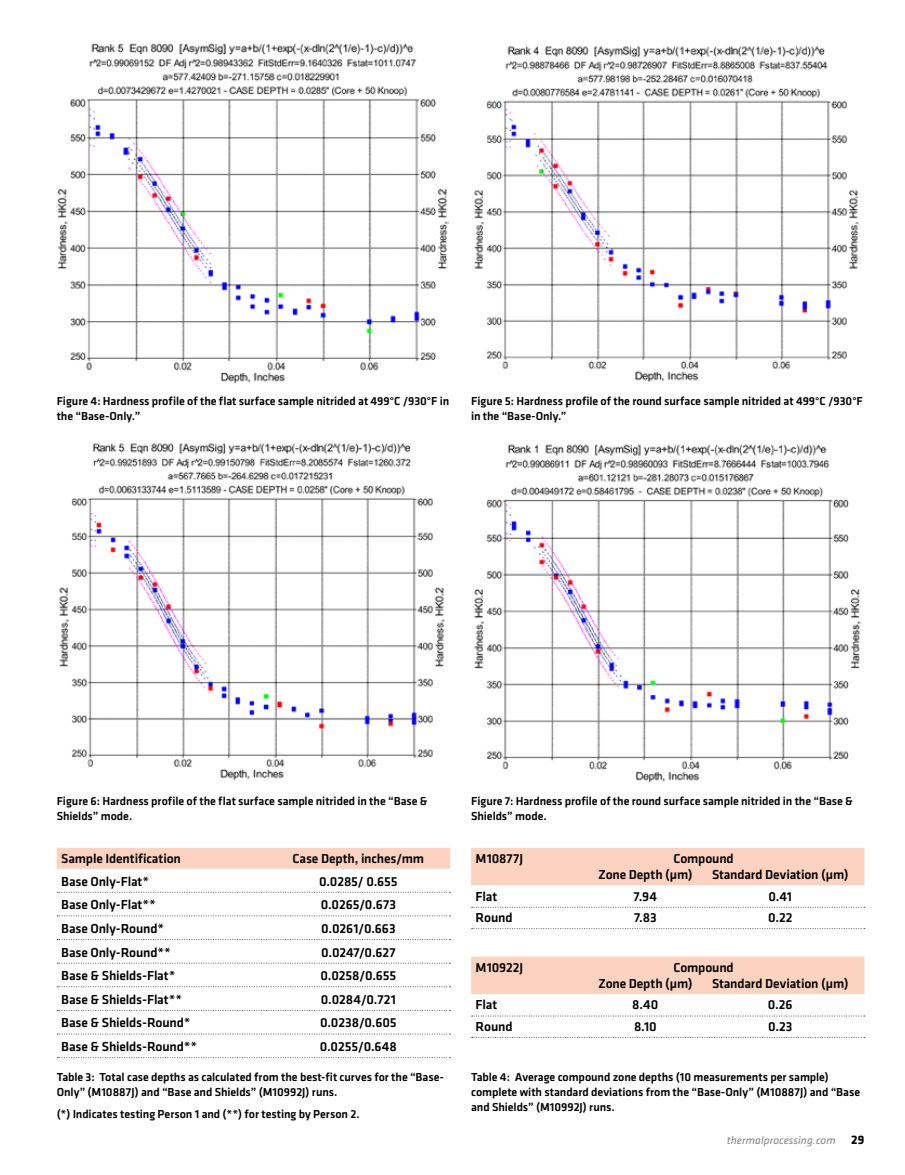
<style>
.page{position:relative;width:905px;height:1175px;background:#fff}
.page>*{position:absolute;margin:0;border:0;box-sizing:border-box;transform-origin:0 0}
.t1{font:500 13.5px/16.5px "Klavika Basic";letter-spacing:-.01em;color:#000}
.t2{font:500 12px/15px "Klavika Basic";letter-spacing:-.005em;color:#000}
.t3{font:italic 11.25px "Klavika Basic";letter-spacing:.01em;color:#808285}
.s1{font-weight:700;font-style:normal;font-size:12.75px;color:#000}
</style>
<div class="page">
<img style="left:58px;top:43px;width:390px;height:341px">
<img style="left:59px;top:443px;width:386px;height:337px">
<img style="left:474px;top:46px;width:385px;height:337px">
<img style="left:474px;top:444px;width:387px;height:339px">
<div style="left:57px;top:847px;width:393px;height:21px;background:#fcd3c1"></div>
<svg style="left:57px;top:891px;width:393px;height:1px"></svg>
<svg style="left:57px;top:915px;width:393px;height:1px"></svg>
<svg style="left:57px;top:939px;width:393px;height:1px"></svg>
<svg style="left:57px;top:962px;width:393px;height:1px"></svg>
<svg style="left:57px;top:986px;width:393px;height:1px"></svg>
<svg style="left:57px;top:1009px;width:393px;height:2px"></svg>
<svg style="left:57px;top:1033px;width:393px;height:1px"></svg>
<svg style="left:57px;top:1057px;width:393px;height:1px"></svg>
<div style="left:471px;top:847px;width:393px;height:38px;background:#fcd3c1"></div>
<svg style="left:471px;top:906px;width:393px;height:1px"></svg>
<svg style="left:471px;top:928px;width:393px;height:1px"></svg>
<div style="left:471px;top:956px;width:393px;height:38px;background:#fcd3c1"></div>
<svg style="left:471px;top:1015px;width:393px;height:1px"></svg>
<svg style="left:471px;top:1036px;width:393px;height:2px"></svg>
<p class="t2" style="left:57px;top:393px;width:394px">Figure 4: Hardness profile of the flat surface sample nitrided at 499°C /930°F in the “Base-Only.”</p>
<p class="t2" style="left:471px;top:393px;width:393px">Figure 5: Hardness profile of the round surface sample nitrided at 499°C /930°F in the “Base-Only.”</p>
<p class="t2" style="left:57px;top:793px;width:372px">Figure 6: Hardness profile of the flat surface sample nitrided in the “Base &amp;<br>Shields” mode.</p>
<p class="t1" style="left:61px;top:849px;width:121px">Sample Identification</p>
<p class="t1" style="left:292px;top:849px;width:133px">Case Depth, inches/mm</p>
<p class="t1" style="left:61px;top:872px;width:90px">Base Only-Flat*</p>
<p class="t1" style="left:319px;top:872px;width:80px">0.0285/ 0.655</p>
<p class="t1" style="left:61px;top:896px;width:96px">Base Only-Flat**</p>
<p class="t1" style="left:321px;top:896px;width:77px">0.0265/0.673</p>
<p class="t1" style="left:61px;top:919px;width:104px">Base Only-Round*</p>
<p class="t1" style="left:321px;top:919px;width:76px">0.0261/0.663</p>
<p class="t1" style="left:61px;top:943px;width:111px">Base Only-Round**</p>
<p class="t1" style="left:321px;top:943px;width:76px">0.0247/0.627</p>
<p class="t1" style="left:61px;top:967px;width:116px">Base &amp; Shields-Flat*</p>
<p class="t1" style="left:320px;top:967px;width:77px">0.0258/0.655</p>
<p class="t1" style="left:61px;top:990px;width:122px">Base &amp; Shields-Flat**</p>
<p class="t1" style="left:321px;top:990px;width:77px">0.0284/0.721</p>
<p class="t1" style="left:61px;top:1014px;width:131px">Base &amp; Shields-Round*</p>
<p class="t1" style="left:320px;top:1014px;width:78px">0.0238/0.605</p>
<p class="t1" style="left:61px;top:1038px;width:137px">Base &amp; Shields-Round**</p>
<p class="t1" style="left:320px;top:1038px;width:79px">0.0255/0.648</p>
<p class="t2" style="left:57px;top:1068px;width:389px">Table 3: Total case depths as calculated from the best-fit curves for the “Base-<br>Only” (M10887J) and “Base and Shields” (M10992J) runs.</p>
<p class="t2" style="left:57px;top:1106px;width:304px">(*) Indicates testing Person 1 and (**) for testing by Person 2.</p>
<p class="t2" style="left:471px;top:793px;width:383px">Figure 7: Hardness profile of the round surface sample nitrided in the “Base &amp;<br>Shields” mode.</p>
<p class="t1" style="left:475px;top:849px;width:49px">M10877J</p>
<p class="t1" style="left:598px;top:849px;width:137px;text-indent:75px">Compound<br>Zone Depth (µm)</p>
<p class="t1" style="left:712px;top:866px;width:138px">Standard Deviation (µm)</p>
<p class="t1" style="left:475px;top:887px;width:23px">Flat</p>
<p class="t1" style="left:633px;top:887px;width:25px">7.94</p>
<p class="t1" style="left:768px;top:887px;width:25px">0.41</p>
<p class="t1" style="left:475px;top:909px;width:38px">Round</p>
<p class="t1" style="left:634px;top:909px;width:24px">7.83</p>
<p class="t1" style="left:768px;top:909px;width:26px">0.22</p>
<p class="t1" style="left:475px;top:958px;width:49px">M10922J</p>
<p class="t1" style="left:598px;top:958px;width:137px;text-indent:75px">Compound<br>Zone Depth (µm)</p>
<p class="t1" style="left:712px;top:975px;width:138px">Standard Deviation (µm)</p>
<p class="t1" style="left:475px;top:996px;width:23px">Flat</p>
<p class="t1" style="left:632px;top:996px;width:28px">8.40</p>
<p class="t1" style="left:767px;top:996px;width:26px">0.26</p>
<p class="t1" style="left:475px;top:1017px;width:38px">Round</p>
<p class="t1" style="left:634px;top:1017px;width:24px">8.10</p>
<p class="t1" style="left:768px;top:1017px;width:26px">0.23</p>
<p class="t2" style="left:471px;top:1068px;width:390px">Table 4: Average compound zone depths (10 measurements per sample) complete with standard deviations from the “Base-Only” (M10887J) and “Base and Shields” (M10992J) runs.</p>
<p class="t3" style="left:726px;top:1133px;width:139px">thermalprocessing.com <span class="s1">29</span></p>
</div>
